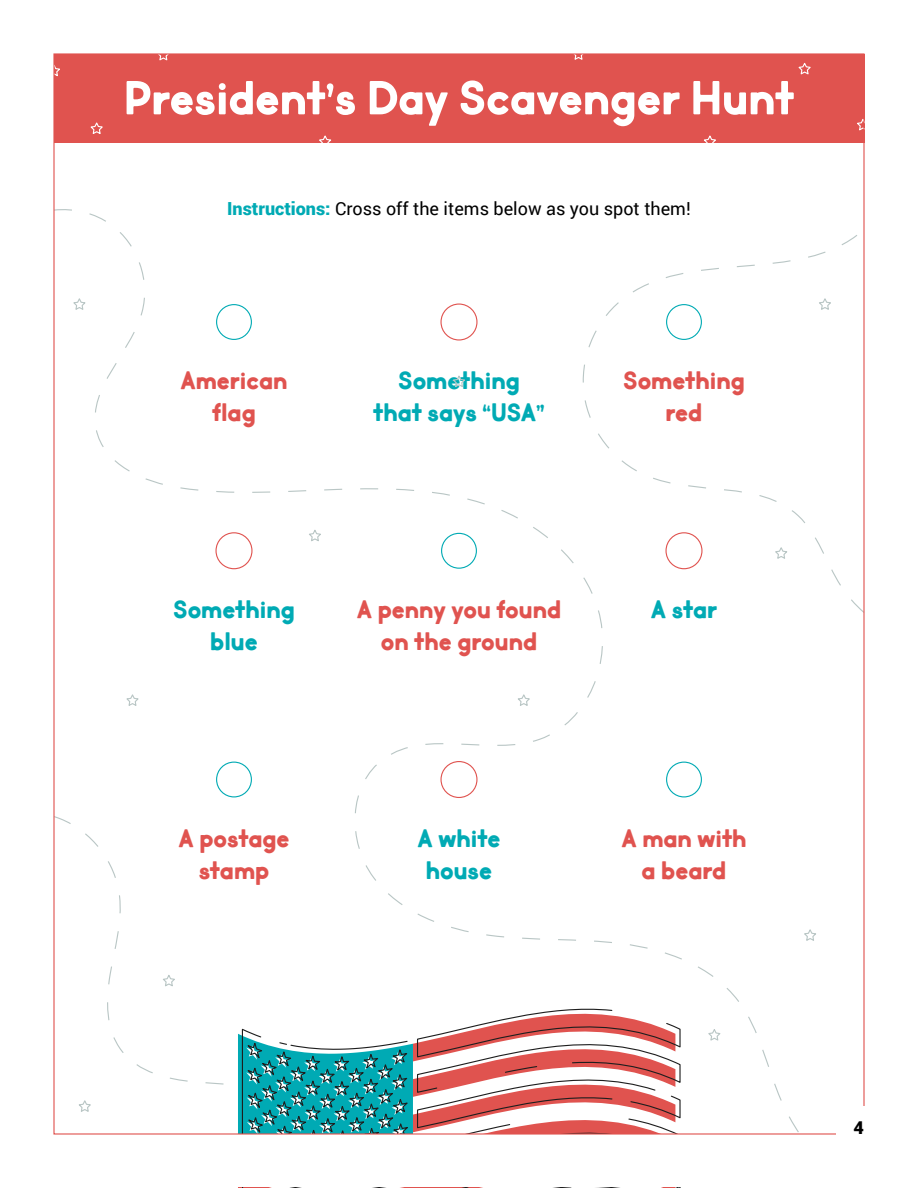
<style>
.page{position:relative;width:918px;height:1188px;background:#fff}
.page>*{position:absolute;margin:0;border:0;box-sizing:border-box;transform-origin:0 0}
.t1{font:700 51px "Market Fresh";color:#fff}
.t2{font:700 27px/32.4px "Market Fresh";color:#e0534f;text-align:center}
.t3{font:700 27px/32.4px "Market Fresh";color:#00aab4;text-align:center}
.t4{font:18px "Roboto";color:#000}
.t5{font:900 18px "Roboto";color:#000}
.s1{font-weight:900;color:#00aab4}
</style>
<div class="page">
<svg style="left:55px;top:816px;width:169px;height:269px"></svg>
<svg style="left:582px;top:235px;width:281px;height:379px"></svg>
<div style="left:54px;top:54px;width:810px;height:89px;background:#e0534f"></div>
<svg style="left:216px;top:304px;width:36px;height:36px"></svg>
<div style="left:440px;top:303px;width:38px;height:38px;border:1px solid #e0534f;border-radius:50%"></div>
<svg style="left:666px;top:304px;width:36px;height:36px"></svg>
<div style="left:215px;top:532px;width:38px;height:37px;border:1px solid #e0534f;border-radius:50%"></div>
<svg style="left:441px;top:533px;width:36px;height:36px"></svg>
<div style="left:665px;top:532px;width:38px;height:37px;border:1px solid #e0534f;border-radius:50%"></div>
<svg style="left:216px;top:762px;width:36px;height:35px"></svg>
<div style="left:440px;top:761px;width:38px;height:37px;border:1px solid #e0534f;border-radius:50%"></div>
<svg style="left:666px;top:762px;width:36px;height:35px"></svg>
<svg style="left:319px;top:135px;width:12px;height:8px"></svg>
<svg style="left:704px;top:135px;width:12px;height:8px"></svg>
<svg style="left:798px;top:62px;width:13px;height:13px"></svg>
<svg style="left:574px;top:55px;width:9px;height:5px"></svg>
<svg style="left:159px;top:55px;width:9px;height:6px"></svg>
<svg style="left:90px;top:122px;width:13px;height:12px"></svg>
<svg style="left:55px;top:66px;width:5px;height:11px"></svg>
<svg style="left:857px;top:119px;width:6px;height:12px"></svg>
<svg style="left:773px;top:545px;width:16px;height:15px"></svg>
<svg style="left:309px;top:530px;width:12px;height:12px"></svg>
<svg style="left:126px;top:694px;width:13px;height:12px"></svg>
<svg style="left:79px;top:1100px;width:12px;height:12px"></svg>
<svg style="left:73px;top:298px;width:13px;height:12px"></svg>
<svg style="left:453px;top:375px;width:12px;height:12px"></svg>
<svg style="left:804px;top:929px;width:12px;height:12px"></svg>
<svg style="left:161px;top:973px;width:16px;height:15px"></svg>
<svg style="left:708px;top:1029px;width:13px;height:12px"></svg>
<svg style="left:817px;top:296px;width:16px;height:15px"></svg>
<svg style="left:518px;top:694px;width:12px;height:12px"></svg>
<svg style="left:238px;top:1008px;width:443px;height:180px"></svg>
<div style="left:0;top:1134px;width:917px;height:53px;background:#fff"></div>
<h1 class="t1" style="left:124px;top:79px;width:672px">President’s Day Scavenger Hunt</h1>
<p class="t4" style="left:227px;top:200px;width:465px"><span class="s1">Instructions:</span> Cross off the items below as you spot them!</p>
<p class="t2" style="left:180px;top:367px;width:109px">American flag</p>
<p class="t3" style="left:373px;top:367px;width:173px">Something that says “USA”</p>
<p class="t2" style="left:623px;top:367px;width:123px">Something red</p>
<p class="t3" style="left:173px;top:595px;width:123px">Something blue</p>
<p class="t2" style="left:357px;top:595px;width:206px">A penny you found on the ground</p>
<p class="t3" style="left:651px;top:595px;width:68px">A star</p>
<p class="t2" style="left:178px;top:824px;width:113px">A postage stamp</p>
<p class="t3" style="left:418px;top:824px;width:84px">A white house</p>
<p class="t2" style="left:621px;top:824px;width:127px">A man with a beard</p>
<p class="t5" style="left:854px;top:1120px;width:12px">4</p>
</div>
